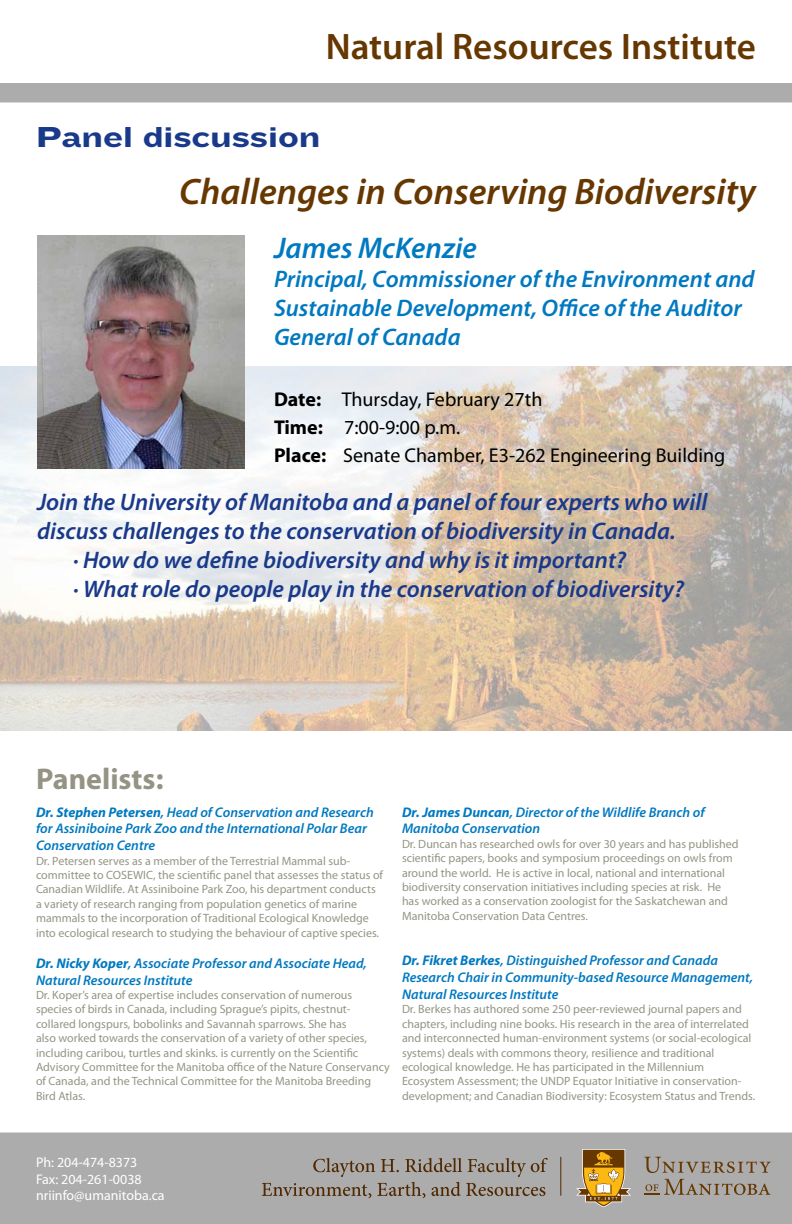
<style>
.page{position:relative;width:792px;height:1224px;background:#fff}
.page>*{position:absolute;margin:0;border:0;box-sizing:border-box;transform-origin:0 0}
.t1{font:italic 600 37px "Myriad Pro";color:#663700}
.t2{font:600 37px "Myriad Pro";color:#663700}
.t3{font:30px "Knockout HTF54 Sumo";color:#19398a}
.t4{font:italic 600 30px "Myriad Pro";color:#0079c1}
.t5{font:700 30px "Myriad Pro";color:#959484}
.t6{font:italic 600 24px "Myriad Pro";color:#19398a}
.t7{font:italic 600 24px/28.8px "Myriad Pro";color:#0079c1}
.t8{font:20px/28px "Myriad Pro";color:#000}
.t9{font:italic 600 14px/16.8px "Myriad Pro";color:#0079c1}
.t10{font:14px/16.8px "Myriad Pro";color:#fff}
.t11{font:12px/14.4px "Myriad Pro";color:#959484}
.s1{font-weight:700}
</style>
<div class="page">
<img style="left:1px;top:367px;width:791px;height:364px">
<div style="left:0;top:1132px;width:792px;height:92px;background:#acacad"></div>
<svg style="left:262px;top:1158px;width:286px;height:40px;background:#9d9791"></svg>
<hr style="left:560px;top:1157px;width:1px;height:39px;background:#4f2800">
<svg style="left:644px;top:1157px;width:127px;height:16px;background:#9e948a"></svg>
<svg style="left:644px;top:1179px;width:127px;height:16px;background:#9c9286"></svg>
<svg style="left:576px;top:1149px;width:55px;height:58px;background:#b49253"></svg>
<div style="left:0;top:83px;width:792px;height:19px;background:#acacad"></div>
<img style="left:37px;top:236px;width:208px;height:232px">
<h1 class="t2" style="left:326px;top:23px;width:432px">Natural Resources Institute</h1>
<h2 class="t3" style="left:36px;top:121px;width:286px">Panel discussion</h2>
<h1 class="t1" style="left:179px;top:168px;width:578px">Challenges in Conserving Biodiversity</h1>
<h2 class="t4" style="left:274px;top:229px;width:204px">James McKenzie</h2>
<h3 class="t7" style="left:274px;top:264px;width:482px">Principal, Commissioner of the Environment and<br>Sustainable Development, Office of the Auditor<br>General of Canada</h3>
<h3 class="t8" style="left:274px;top:385px;width:453px"><span class="s1">Date:</span> Thursday, February 27th<br><span class="s1">Time:</span> 7:00-9:00 p.m.<br><span class="s1">Place:</span> Senate Chamber, E3-262 Engineering Building</h3>
<h3 class="t6" style="left:37px;top:487px;width:672px">Join the University of Manitoba and a panel of four experts who will</h3>
<h3 class="t6" style="left:37px;top:516px;width:641px">discuss challenges to the conservation of biodiversity in Canada.</h3>
<h3 class="t6" style="left:73px;top:545px;width:554px">· How do we define biodiversity and why is it important?</h3>
<h3 class="t6" style="left:73px;top:573px;width:612px">· What role do people play in the conservation of biodiversity?</h3>
<h2 class="t5" style="left:36px;top:759px;width:129px">Panelists:</h2>
<p class="t9" style="left:36px;top:803px;width:339px"><span class="s1">Dr. Stephen Petersen</span>, Head of Conservation and Research for Assiniboine Park Zoo and the International Polar Bear<br>Conservation Centre</p>
<p class="t11" style="left:36px;top:853px;width:349px">Dr. Petersen serves as a member of the Terrestrial Mammal sub&shy;committee to COSEWIC, the scientific panel that assesses the status of Canadian Wildlife. At Assiniboine Park Zoo, his department conducts a variety of research ranging from population genetics of marine mammals to the incorporation of Traditional Ecological Knowledge into ecological research to studying the behaviour of captive species.</p>
<p class="t9" style="left:36px;top:954px;width:332px"><span class="s1">Dr. Nicky Koper</span>, Associate Professor and Associate Head,<br>Natural Resources Institute</p>
<p class="t11" style="left:36px;top:987px;width:355px">Dr. Koper’s area of expertise includes conservation of numerous species of birds in Canada, including Sprague’s pipits, chestnut&shy;collared longspurs, bobolinks and Savannah sparrows. She has<br>also worked towards the conservation of a variety of other species, including caribou, turtles and skinks. is currently on the Scientific Advisory Committee for the Manitoba office of the Nature Conservancy of Canada, and the Technical Committee for the Manitoba Breeding Bird Atlas.</p>
<p class="t9" style="left:402px;top:803px;width:304px"><span class="s1">Dr. James Duncan</span>, Director of the Wildlife Branch of<br>Manitoba Conservation</p>
<p class="t11" style="left:402px;top:836px;width:338px">Dr. Duncan has researched owls for over 30 years and has published scientific papers, books and symposium proceedings on owls from around the world. He is active in local, national and international biodiversity conservation initiatives including species at risk. He has worked as a conservation zoologist for the Saskatchewan and Manitoba Conservation Data Centres.</p>
<p class="t9" style="left:402px;top:952px;width:353px"><span class="s1">Dr. Fikret Berkes</span>, Distinguished Professor and Canada<br>Research Chair in Community-based Resource Management,<br>Natural Resources Institute</p>
<p class="t11" style="left:402px;top:1002px;width:355px">Dr. Berkes has authored some 250 peer-reviewed journal papers and chapters, including nine books. His research in the area of interrelated and interconnected human-environment systems (or social-ecological systems) deals with commons theory, resilience and traditional ecological knowledge. He has participated in the Millennium Ecosystem Assessment; the UNDP Equator Initiative in conservation&shy;development; and Canadian Biodiversity: Ecosystem Status and Trends.</p>
<p class="t10" style="left:36px;top:1153px;width:130px">Ph: 204-474-8373<br>Fax: 204-261-0038 nriinfo@umanitoba.ca</p>
</div>
